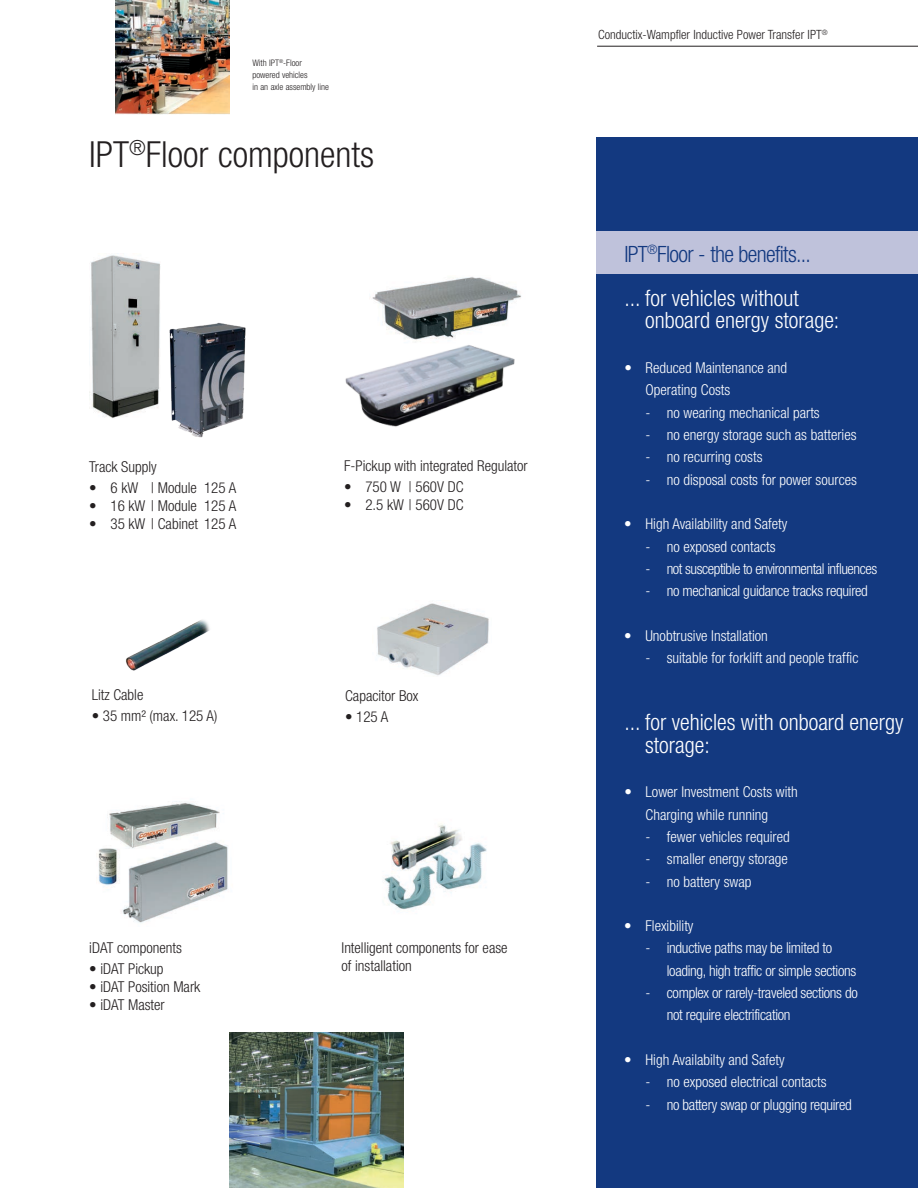
<style>
.page{position:relative;width:918px;height:1188px;background:#fff}
.page>*{position:absolute;margin:0;border:0;box-sizing:border-box;transform-origin:0 0}
.t1{font:300 condensed 36px "Helvetica Neue LT";color:#231f20}
.t2{font:300 condensed 22.5px/22.4px "Helvetica Neue LT";color:#fff}
.t3{font:300 condensed 22.5px "Helvetica Neue LT";letter-spacing:-.03em;color:#133980}
.t4{font:300 condensed 15px/22.4px "Helvetica Neue LT";color:#fff}
.t5{font:300 condensed 15px/18px "Helvetica Neue LT";color:#231f20}
.t6{font:300 condensed 15px/22.4px "Helvetica Neue LT";letter-spacing:-.02em;color:#fff}
.t7{font:300 condensed 15px "Helvetica Neue LT";letter-spacing:-.03em;color:#fff}
.t8{font:300 condensed 12.75px "Helvetica Neue LT";color:#231f20}
.t9{font:300 condensed 9px/12px "Helvetica Neue LT";color:#231f20}
</style>
<div class="page">
<hr style="left:597px;top:46px;width:321px;height:1px;background:#231f20">
<div style="left:597px;top:138px;width:321px;height:1050px;background:#133980"></div>
<img style="left:98px;top:801px;width:130px;height:122px">
<img style="left:377px;top:603px;width:112px;height:73px">
<img style="left:115px;top:0;width:115px;height:115px">
<img style="left:230px;top:1032px;width:174px;height:156px">
<img style="left:384px;top:824px;width:103px;height:85px">
<div style="left:597px;top:232px;width:321px;height:42px;background:#bfc2db"></div>
<img style="left:89px;top:255px;width:71px;height:163px">
<img style="left:169px;top:322px;width:77px;height:115px">
<img style="left:126px;top:620px;width:84px;height:51px">
<img style="left:372px;top:277px;width:149px;height:65px">
<img style="left:345px;top:345px;width:170px;height:82px">
<p class="t9" style="left:252px;top:57px;width:78px">With IPT<sup>®</sup>-Floor powered vehicles<br>in an axle assembly line</p>
<h1 class="t1" style="left:89px;top:133px;width:286px">IPT<sup>®</sup>Floor components</h1>
<p class="t5" style="left:89px;top:457px;width:69px">Track Supply</p>
<p class="t5" style="left:89px;top:478px;width:148px">• 6 kW | Module 125 A</p>
<p class="t5" style="left:89px;top:496px;width:148px">• 16 kW | Module 125 A</p>
<p class="t5" style="left:89px;top:514px;width:148px">• 35 kW | Cabinet 125 A</p>
<p class="t5" style="left:92px;top:686px;width:53px">Litz Cable</p>
<p class="t5" style="left:92px;top:707px;width:127px">• 35 mm² (max. 125 A)</p>
<p class="t5" style="left:89px;top:938px;width:94px">iDAT components</p>
<p class="t5" style="left:89px;top:959px;width:76px">• iDAT Pickup</p>
<p class="t5" style="left:89px;top:977px;width:113px">• iDAT Position Mark</p>
<p class="t5" style="left:89px;top:995px;width:77px">• iDAT Master</p>
<p class="t5" style="left:344px;top:456px;width:185px">F-Pickup with integrated Regulator</p>
<p class="t5" style="left:344px;top:477px;width:121px">• 750 W | 560V DC</p>
<p class="t5" style="left:344px;top:495px;width:121px">• 2.5 kW | 560V DC</p>
<p class="t5" style="left:345px;top:686px;width:75px">Capacitor Box</p>
<p class="t5" style="left:345px;top:707px;width:45px">• 125 A</p>
<p class="t5" style="left:342px;top:938px;width:168px">Intelligent components for ease of installation</p>
<p class="t8" style="left:598px;top:28px;width:231px">Conductix-Wampfler Inductive Power Transfer IPT<sup>®</sup></p>
<h2 class="t3" style="left:624px;top:241px;width:188px">IPT<sup>®</sup>Floor - the benefits...</h2>
<h2 class="t2" style="left:645px;top:287px;width:196px;text-indent:-21px">... for vehicles without onboard energy storage:</h2>
<p class="t4" style="left:646px;top:357px;width:143px;text-indent:-21px">• Reduced Maintenance and<br>Operating Costs</p>
<p class="t4" style="left:646px;top:401px;width:176px">- no wearing mechanical parts</p>
<p class="t4" style="left:646px;top:423px;width:213px">- no energy storage such as batteries</p>
<p class="t4" style="left:646px;top:446px;width:119px">- no recurring costs</p>
<p class="t4" style="left:646px;top:468px;width:213px">- no disposal costs for power sources</p>
<p class="t4" style="left:624px;top:513px;width:165px">• High Availability and Safety</p>
<p class="t4" style="left:646px;top:535px;width:132px">- no exposed contacts</p>
<p class="t7" style="left:646px;top:560px;width:233px">- not susceptible to environmental influences</p>
<p class="t6" style="left:646px;top:580px;width:224px">- no mechanical guidance tracks required</p>
<p class="t4" style="left:624px;top:624px;width:145px">• Unobtrusive Installation</p>
<p class="t4" style="left:645px;top:647px;width:214px">- suitable for forklift and people traffic</p>
<h2 class="t2" style="left:645px;top:711px;width:260px;text-indent:-21px">... for vehicles with onboard energy storage:</h2>
<p class="t4" style="left:624px;top:781px;width:175px;text-align:center">• Lower Investment Costs with<br>Charging while running</p>
<p class="t4" style="left:646px;top:825px;width:146px">- fewer vehicles required</p>
<p class="t4" style="left:646px;top:848px;width:144px">- smaller energy storage</p>
<p class="t4" style="left:646px;top:870px;width:108px">- no battery swap</p>
<p class="t4" style="left:624px;top:915px;width:71px">• Flexibility</p>
<p class="t6" style="left:667px;top:937px;width:191px;text-indent:-21px">- inductive paths may be limited to loading, high traffic or simple sections</p>
<p class="t6" style="left:667px;top:982px;width:193px;text-indent:-21px">- complex or rarely-traveled sections do not require electrification</p>
<p class="t4" style="left:624px;top:1048px;width:162px">• High Availabilty and Safety</p>
<p class="t4" style="left:646px;top:1071px;width:183px">- no exposed electrical contacts</p>
<p class="t6" style="left:646px;top:1093px;width:208px">- no battery swap or plugging required</p>
</div>
